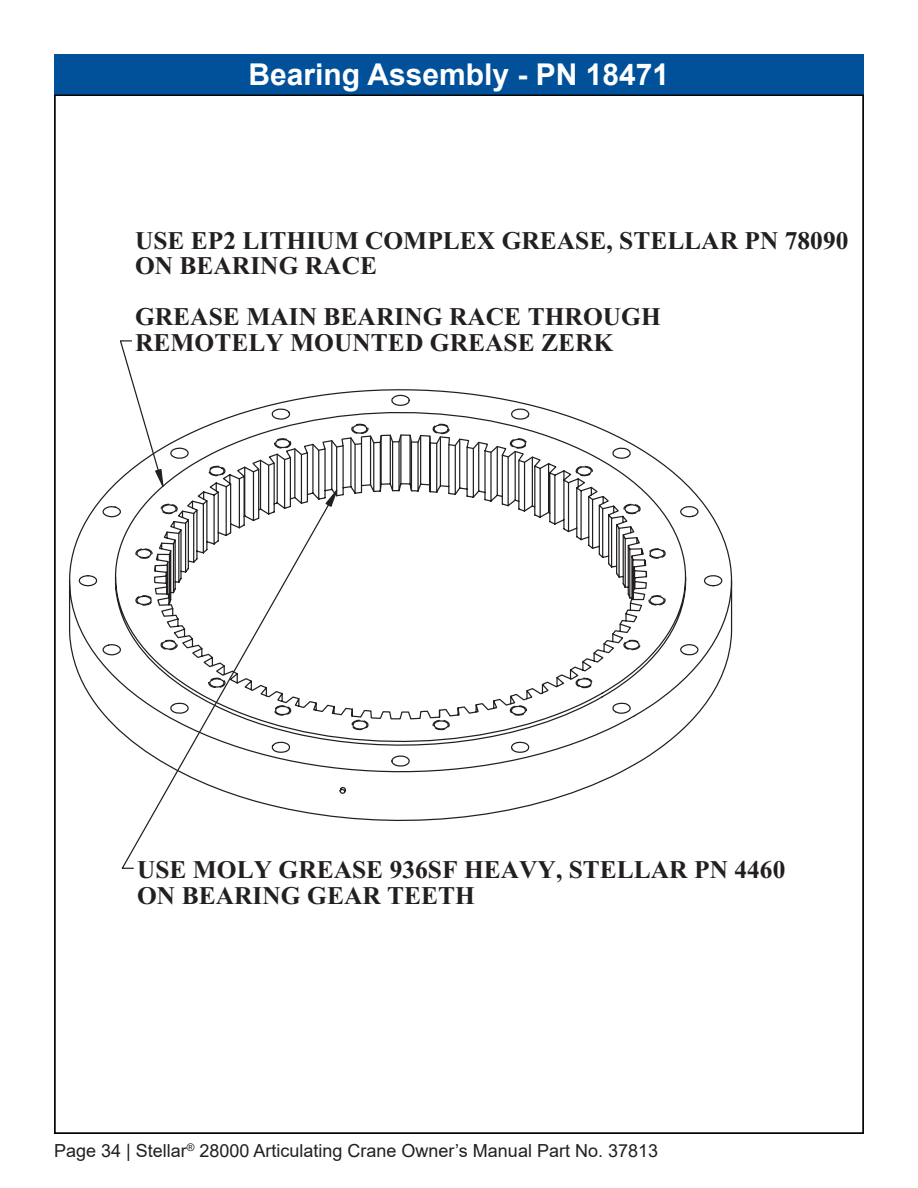
<style>
.page{position:relative;width:918px;height:1188px;background:#fff}
.page>*{position:absolute;margin:0;border:0;box-sizing:border-box;transform-origin:0 0}
.TOC_Page_Heading_White{font:700 30px "Arial";color:#fff}
.t1{font:700 25.35px/25.3px "Times New Roman";color:#231f20}
.t2{font:18px "Arial";color:#231f20}
</style>
<div class="page">
<div style="left:54px;top:54px;width:810px;height:40px;background:#01519a"></div>
<svg style="left:69px;top:389px;width:664px;height:432px"></svg>
<svg style="left:338px;top:423px;width:328px;height:308px"></svg>
<svg style="left:120px;top:508px;width:218px;height:361px"></svg>
<svg style="left:119px;top:340px;width:219px;height:168px"></svg>
<p class="TOC_Page_Heading_White" style="left:249px;top:53px;width:422px">Bearing Assembly - PN 18471</p>
<p class="t1" style="left:135px;top:227px;width:715px">USE EP2 LITHIUM COMPLEX GREASE, STELLAR PN 78090<br>ON BEARING RACE</p>
<p class="t1" style="left:135px;top:304px;width:527px">GREASE MAIN BEARING RACE THROUGH<br>REMOTELY MOUNTED GREASE ZERK</p>
<p class="t1" style="left:137px;top:856px;width:650px">USE MOLY GREASE 936SF HEAVY, STELLAR PN 4460<br>ON BEARING GEAR TEETH</p>
<p class="t2" style="left:54px;top:1139px;width:606px">Page 34 | Stellar<sup>®</sup> 28000 Articulating Crane Owner’s Manual Part No. 37813</p>
</div>
